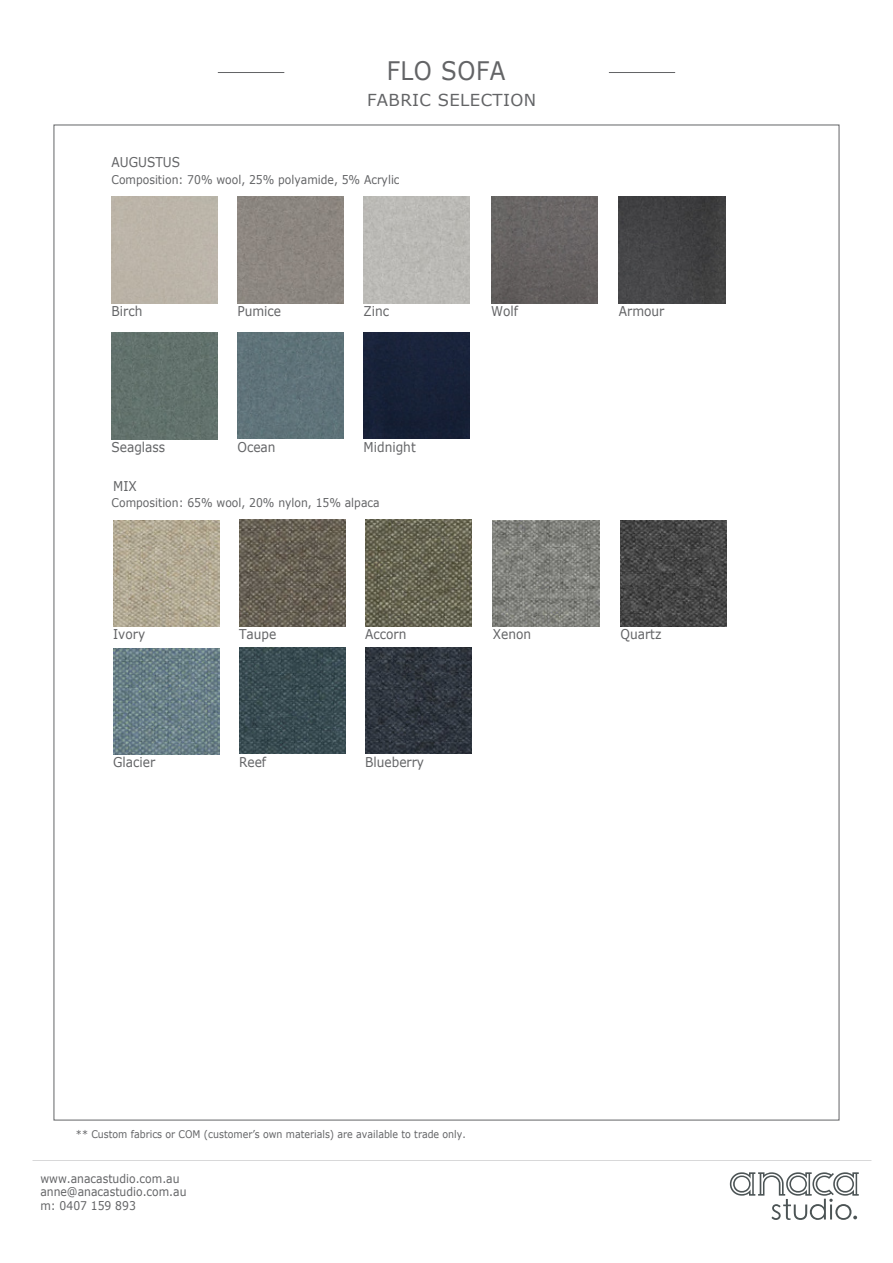
<style>
.page{position:relative;width:893px;height:1263px;background:#fff}
.page>*{position:absolute;margin:0;border:0;box-sizing:border-box;transform-origin:0 0}
.t1{font:25.5px "Verdana";letter-spacing:.025em;color:#636466;scale:.9 1}
.t2{font:16.5px "Verdana";letter-spacing:.025em;color:#636466}
.t3{font:13.5px "Verdana";color:#636466;scale:.9 1}
.t4{font:12px/13.5px "Verdana";color:#636466;scale:.9 1}
.t5{font:10.5px "Verdana";color:#636466;scale:.9 1}
</style>
<div class="page">
<svg style="left:730px;top:1172px;width:129px;height:48px"></svg>
<hr style="left:609px;top:72px;width:66px;height:1px;background:#636466">
<hr style="left:218px;top:72px;width:66px;height:1px;background:#636466">
<div style="left:237px;top:197px;width:107px;height:106px;background:#8c8680"></div>
<div style="left:364px;top:197px;width:106px;height:106px;background:#bbbab6"></div>
<img style="left:491px;top:197px;width:106px;height:106px">
<img style="left:619px;top:197px;width:106px;height:106px">
<div style="left:112px;top:333px;width:106px;height:106px;background:#62726c"></div>
<div style="left:237px;top:332px;width:107px;height:107px;background:#5f7379"></div>
<div style="left:364px;top:332px;width:106px;height:107px;background:#172138"></div>
<img style="left:113px;top:520px;width:106px;height:106px">
<img style="left:239px;top:520px;width:106px;height:106px">
<img style="left:365px;top:520px;width:106px;height:106px">
<img style="left:493px;top:520px;width:106px;height:106px">
<img style="left:620px;top:520px;width:107px;height:106px">
<img style="left:113px;top:648px;width:106px;height:106px">
<img style="left:239px;top:648px;width:106px;height:105px">
<img style="left:365px;top:648px;width:106px;height:105px">
<h1 class="t1" style="left:387px;top:55px;width:133px">FLO SOFA</h1>
<p class="t3" style="left:112px;top:153px;width:78px">AUGUSTUS</p>
<h2 class="t2" style="left:367px;top:89px;width:171px">FABRIC SELECTION</h2>
<p class="t4" style="left:112px;top:173px;width:322px">Composition: 70% wool, 25% polyamide, 5% Acrylic</p>
<p class="t3" style="left:112px;top:303px;width:36px">Birch</p>
<p class="t3" style="left:237px;top:303px;width:50px">Pumice</p>
<p class="t3" style="left:364px;top:303px;width:30px">Zinc</p>
<p class="t3" style="left:491px;top:303px;width:31px">Wolf</p>
<p class="t3" style="left:619px;top:303px;width:52px">Armour</p>
<p class="t3" style="left:112px;top:438px;width:61px">Seaglass</p>
<p class="t3" style="left:237px;top:438px;width:44px">Ocean</p>
<p class="t3" style="left:364px;top:438px;width:60px">Midnight</p>
<p class="t3" style="left:113px;top:478px;width:28px">MIX</p>
<p class="t4" style="left:112px;top:496px;width:299px">Composition: 65% wool, 20% nylon, 15% alpaca</p>
<p class="t3" style="left:113px;top:625px;width:37px">Ivory</p>
<p class="t3" style="left:239px;top:625px;width:43px">Taupe</p>
<p class="t3" style="left:365px;top:625px;width:47px">Accorn</p>
<p class="t3" style="left:113px;top:753px;width:48px">Glacier</p>
<p class="t3" style="left:239px;top:753px;width:32px">Reef</p>
<p class="t3" style="left:365px;top:753px;width:67px">Blueberry</p>
<p class="t3" style="left:493px;top:625px;width:44px">Xenon</p>
<p class="t3" style="left:620px;top:625px;width:47px">Quartz</p>
<p class="t5" style="left:76px;top:1128px;width:435px">** Custom fabrics or COM (customer’s own materials) are available to trade only.</p>
<p class="t4" style="left:40px;top:1172px;width:164px">www.anacastudio.com.au anne@anacastudio.com.au m: 0407 159 893</p>
</div>
